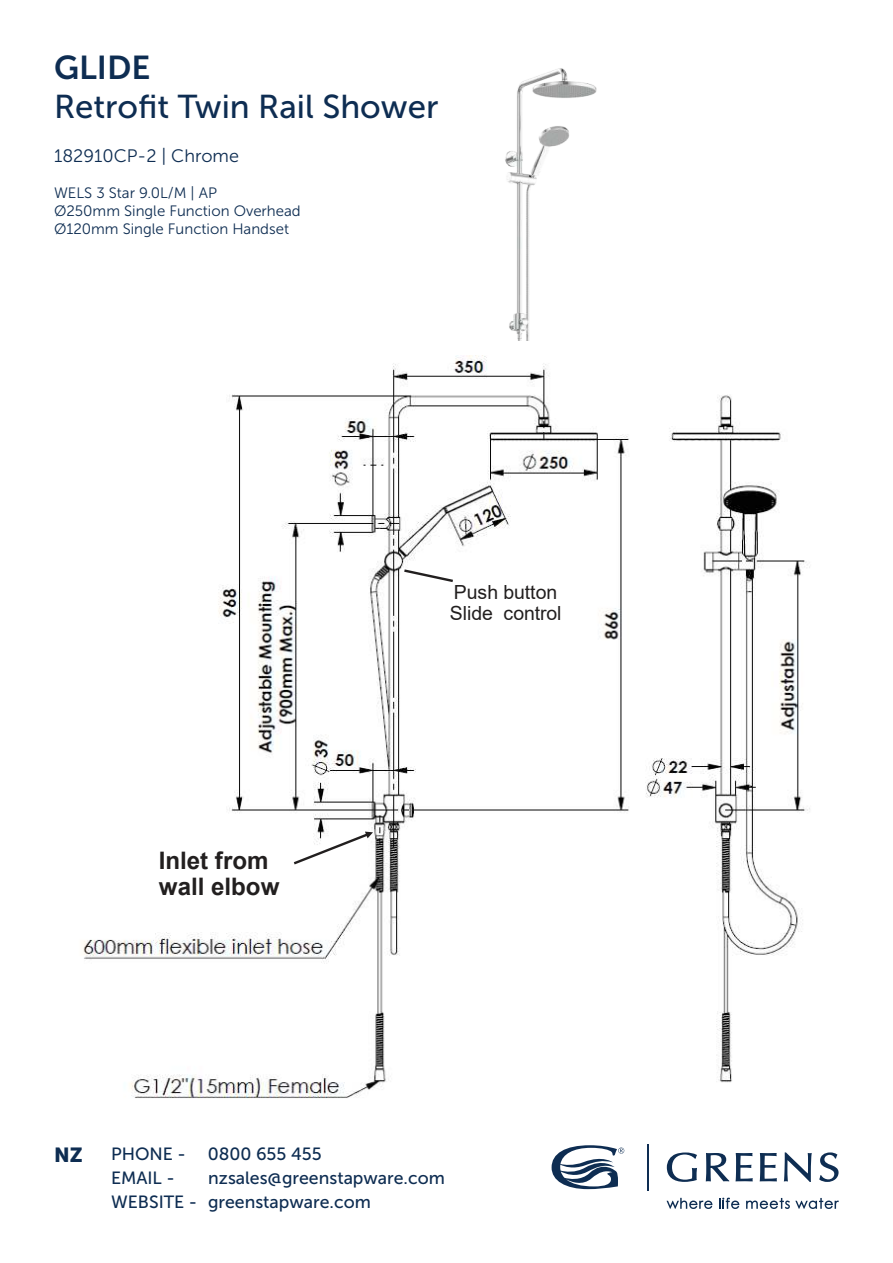
<style>
.page{position:relative;width:893px;height:1263px;background:#fff}
.page>*{position:absolute;margin:0;border:0;box-sizing:border-box;transform-origin:0 0}
.t1{font:33px "Museo Sans 500";color:#0e2d52}
.t2{font:33px "Museo Sans 700";color:#0e2d52}
.t3{font:700 24.15px/26.1px "Arial";color:#221f1f}
.t4{font:20.25px "Museo Sans 900";color:#0e2d52}
.t5{font:19.5px/21.1px "Arial";color:#221f1f}
.t6{font:18px "Museo Sans 300";color:#0e2d52}
.t7{font:17.7px/24.2px "Museo Sans 500";color:#0e2d52}
.t8{font:15px/18px "Museo Sans 300";color:#0e2d52}
</style>
<div class="page">
<svg style="left:667px;top:1152px;width:30px;height:30px"></svg>
<svg style="left:706px;top:1153px;width:23px;height:28px"></svg>
<svg style="left:735px;top:1153px;width:18px;height:28px"></svg>
<svg style="left:760px;top:1153px;width:17px;height:28px"></svg>
<svg style="left:784px;top:1152px;width:28px;height:30px"></svg>
<svg style="left:819px;top:1152px;width:19px;height:30px"></svg>
<svg style="left:552px;top:1145px;width:72px;height:44px"></svg>
<svg style="left:666px;top:1198px;width:46px;height:11px"></svg>
<svg style="left:719px;top:1197px;width:20px;height:12px"></svg>
<svg style="left:746px;top:1198px;width:93px;height:11px"></svg>
<hr style="left:647px;top:1144px;width:1px;height:46px;background:#0e2d52">
<img style="left:83px;top:356px;width:727px;height:743px">
<div style="left:152px;top:841px;width:151px;height:69px;background:#fff"></div>
<svg style="left:294px;top:831px;width:79px;height:33px"></svg>
<div style="left:419px;top:575px;width:173px;height:62px;background:#fff"></div>
<svg style="left:402px;top:568px;width:54px;height:16px"></svg>
<img style="left:505px;top:68px;width:92px;height:272px">
<h1 class="t2" style="left:54px;top:48px;width:98px">GLIDE</h1>
<h1 class="t1" style="left:54px;top:95px;width:386px">Retrofit Twin Rail Shower</h1>
<p class="t6" style="left:54px;top:148px;width:187px">182910CP-2 | Chrome</p>
<p class="t8" style="left:54px;top:185px;width:248px">WELS 3 Star 9.0L/M | AP<br>Ø250mm Single Function Overhead<br>Ø120mm Single Function Handset</p>
<h2 class="t3" style="left:159px;top:849px;width:122px">Inlet from wall elbow</h2>
<h3 class="t5" style="left:450px;top:583px;width:113px">Push button<br>Slide control</h3>
<h3 class="t4" style="left:54px;top:1143px;width:30px">NZ</h3>
<p class="t7" style="left:111px;top:1143px;width:212px">PHONE - 0800 655 455<br>EMAIL -</p>
<p class="t7" style="left:111px;top:1167px;width:335px;text-indent:97px">nzsales@greenstapware.com<br>WEBSITE - greenstapware.com</p>
</div>
